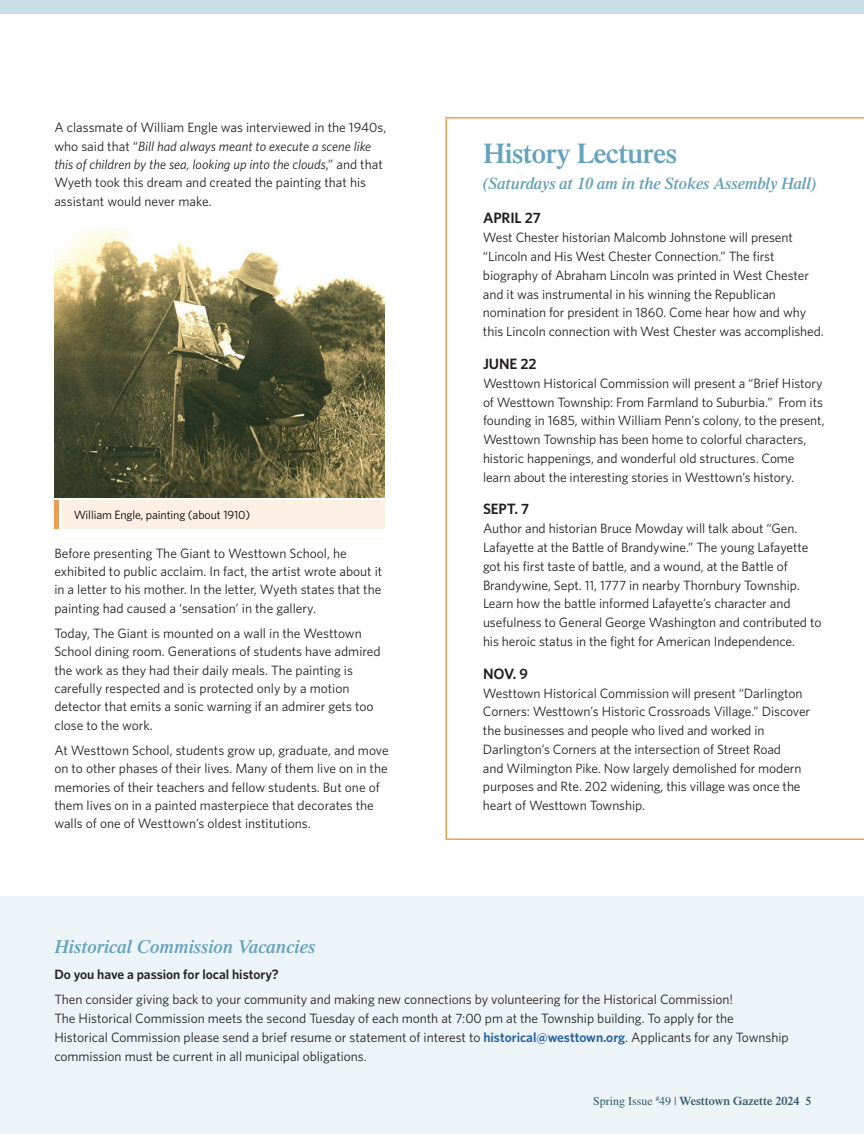
<style>
.page{position:relative;width:864px;height:1134px;background:#fff}
.page>*{position:absolute;margin:0;border:0;box-sizing:border-box;transform-origin:0 0}
.t1{font:600 28.5px "Times LT Std";letter-spacing:-.015em;color:#66a3bd}
.t2{font:italic 600 18.75px "Times LT Std";color:#64a1bb}
.t3{font:italic 600 16.5px "Times LT Std";letter-spacing:-.01em;color:#64a1bb}
.t4{font:600 15px "Whitney";letter-spacing:-.005em;color:#231f20}
.t5{font:13.5px/18.8px "Whitney";letter-spacing:-.005em;color:#231f20}
.t6{font:600 13.5px "Whitney";color:#231f20}
.t7{font:600 12px "Times LT Std";color:#2b5060}
.t8{font:12px "Whitney";letter-spacing:-.01em;color:#000}
.s1{font-style:italic}
.s2{font-weight:600;color:#215e9e}
.s3{font-weight:400}
</style>
<div class="page">
<svg style="left:446px;top:117px;width:418px;height:723px"></svg>
<div style="left:0;top:0;width:864px;height:14px;background:#c9dee7"></div>
<img style="left:54px;top:228px;width:330px;height:269px">
<div style="left:62px;top:500px;width:323px;height:29px;background:#fcf0e5"></div>
<div style="left:54px;top:500px;width:5px;height:29px;background:#ed9e56"></div>
<div style="left:0;top:896px;width:864px;height:238px;background:#edf4f7"></div>
<p class="t5" style="left:54px;top:118px;width:334px;line-height:18.3px">A classmate of William Engle was interviewed in the 1940s, who said that “<span class="s1">Bill had always meant to execute a scene like this of children by the sea, looking up into the clouds</span>,” and that Wyeth took this dream and created the painting that his assistant would never make.</p>
<p class="t8" style="left:74px;top:506px;width:178px">William Engle, painting (about 1910)</p>
<p class="t5" style="left:54px;top:543px;width:330px;line-height:18.3px">Before presenting The Giant to Westtown School, he exhibited to public acclaim. In fact, the artist wrote about it in a letter to his mother. In the letter, Wyeth states that the painting had caused a ‘sensation’ in the gallery.</p>
<p class="t5" style="left:54px;top:624px;width:328px;line-height:18.3px">Today, The Giant is mounted on a wall in the Westtown School dining room. Generations of students have admired the work as they had their daily meals. The painting is carefully respected and is protected only by a motion detector that emits a sonic warning if an admirer gets too close to the work.</p>
<p class="t5" style="left:54px;top:741px;width:336px;line-height:18.3px">At Westtown School, students grow up, graduate, and move on to other phases of their lives. Many of them live on in the memories of their teachers and fellow students. But one of them lives on in a painted masterpiece that decorates the walls of one of Westtown’s oldest institutions.</p>
<h1 class="t1" style="left:483px;top:137px;width:195px">History Lectures</h1>
<p class="t3" style="left:483px;top:174px;width:335px">(Saturdays at 10 am in the Stokes Assembly Hall)</p>
<p class="t4" style="left:483px;top:208px;width:59px">APRIL 27</p>
<p class="t5" style="left:483px;top:228px;width:342px">West Chester historian Malcomb Johnstone will present “Lincoln and His West Chester Connection.” The first biography of Abraham Lincoln was printed in West Chester and it was instrumental in his winning the Republican nomination for president in 1860. Come hear how and why this Lincoln connection with West Chester was accomplished.</p>
<p class="t4" style="left:483px;top:354px;width:55px">JUNE 22</p>
<p class="t5" style="left:483px;top:373px;width:343px">Westtown Historical Commission will present a “Brief History of Westtown Township: From Farmland to Suburbia.” From its founding in 1685, within William Penn’s colony, to the present, Westtown Township has been home to colorful characters, historic happenings, and wonderful old structures. Come learn about the interesting stories in Westtown’s history.</p>
<p class="t4" style="left:483px;top:499px;width:48px">SEPT. 7</p>
<p class="t5" style="left:483px;top:519px;width:340px">Author and historian Bruce Mowday will talk about “Gen.<br>Lafayette at the Battle of Brandywine.” The young Lafayette got his first taste of battle, and a wound, at the Battle of Brandywine, Sept. 11, 1777 in nearby Thornbury Township.<br>Learn how the battle informed Lafayette’s character and usefulness to General George Washington and contributed to his heroic status in the fight for American Independence.</p>
<p class="t4" style="left:483px;top:664px;width:47px">NOV. 9</p>
<p class="t5" style="left:483px;top:683px;width:329px">Westtown Historical Commission will present “Darlington Corners: Westtown’s Historic Crossroads Village.” Discover the businesses and people who lived and worked in Darlington’s Corners at the intersection of Street Road<br>and Wilmington Pike. Now largely demolished for modern purposes and Rte. 202 widening, this village was once the heart of Westtown Township.</p>
<h2 class="t2" style="left:54px;top:936px;width:263px">Historical Commission Vacancies</h2>
<p class="t6" style="left:54px;top:965px;width:226px">Do you have a passion for local history?</p>
<p class="t5" style="left:54px;top:990px;width:736px">Then consider giving back to your community and making new connections by volunteering for the Historical Commission!<br>The Historical Commission meets the second Tuesday of each month at 7:00 pm at the Township building. To apply for the Historical Commission please send a brief resume or statement of interest to <span class="s2">historical@westtown.org</span>. Applicants for any Township commission must be current in all municipal obligations.</p>
<p class="t7" style="left:593px;top:1094px;width:220px"><span class="s3">Spring Issue</span> <sup>#</sup><span class="s3">49 |</span> Westtown Gazette 2024 5</p>
</div>
